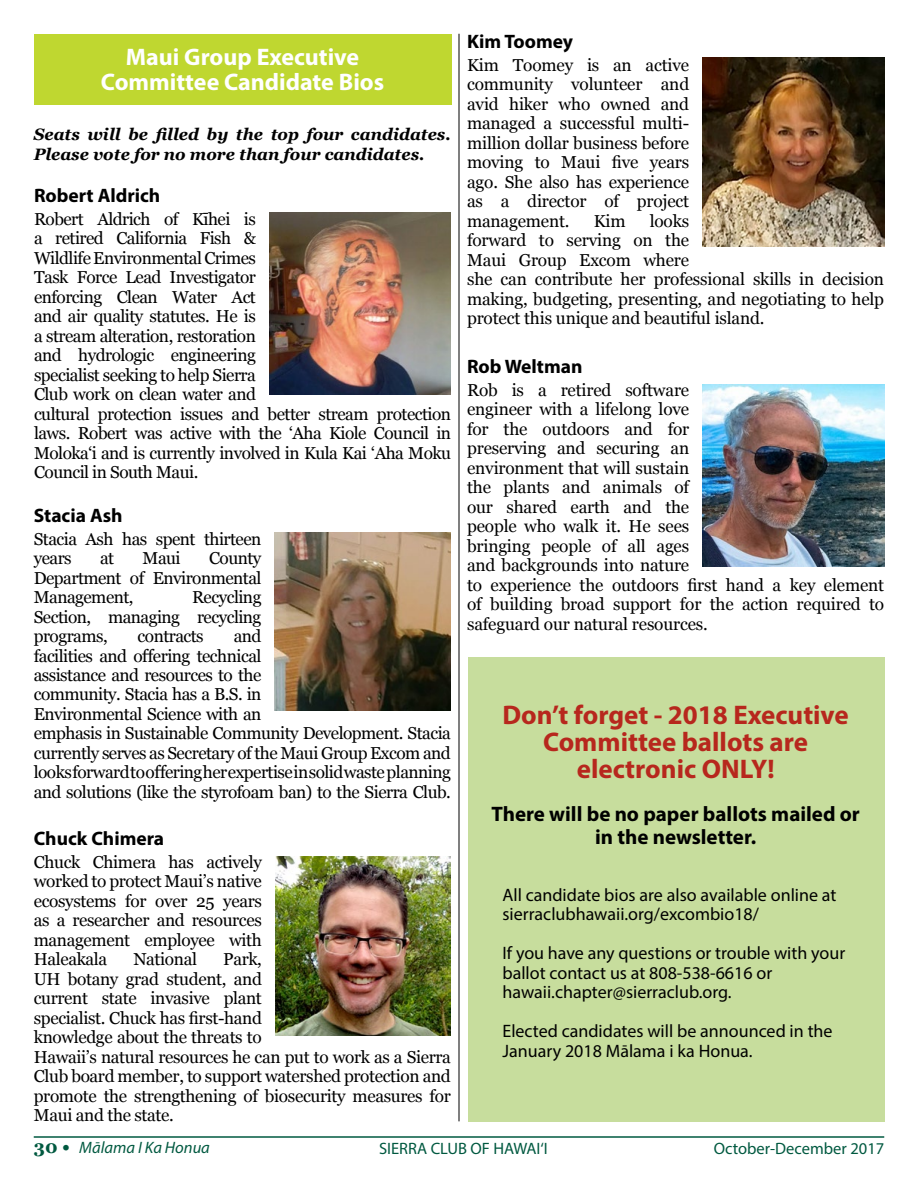
<style>
.page{position:relative;width:918px;height:1188px;background:#fff}
.page>*{position:absolute;margin:0;border:0;box-sizing:border-box;transform-origin:0 0}
.t1{font:700 27px/27px "Myriad Pro";color:#b7271d;text-align:center}
.t2{font:700 24px/25.5px "Myriad Pro";color:#fff;text-align:center}
.t3{font:700 21px/22.5px "Myriad Pro";color:#000;text-align:center}
.t4{font:700 19.5px "Myriad Pro";color:#000}
.t5{font:18px/19.5px "Myriad Pro";color:#000}
.t6{font:17.25px/19.5px "Georgia";letter-spacing:-.02em;color:#000}
.t7{font:italic 700 16.5px/19.5px "Georgia";color:#000}
.t8{font:16.5px "Myriad Pro";color:#005940}
.t9{font:italic 16.5px "Myriad Pro";color:#005940}
.s1{font-family:"Georgia";font-weight:700;font-style:normal;font-size:18px}
</style>
<div class="page">
<div style="left:468px;top:657px;width:416px;height:464px;background:#c7dd9d"></div>
<hr style="left:34px;top:1136px;width:850px;height:2px;background:#005940">
<img style="left:703px;top:58px;width:181px;height:189px">
<img style="left:703px;top:385px;width:181px;height:181px">
<img style="left:275px;top:856px;width:176px;height:179px">
<div style="left:34px;top:34px;width:417px;height:71px;background:#bfd730"></div>
<img style="left:269px;top:213px;width:182px;height:181px">
<img style="left:275px;top:532px;width:176px;height:179px">
<hr style="left:459px;top:34px;width:1px;height:1087px;background:#000">
<h2 class="t2" style="left:101px;top:43px;width:285px">Maui Group Executive<br>Committee Candidate Bios</h2>
<p class="t7" style="left:34px;top:124px;width:419px">Seats will be filled by the top four candidates.<br>Please vote for no more than four candidates.</p>
<p class="t4" style="left:34px;top:183px;width:128px">Robert Aldrich</p>
<p class="t6" style="left:34px;top:208px;width:419px">Robert Aldrich of Kīhei is<br>a retired California Fish &amp;<br>Wildlife Environmental Crimes<br>Task Force Lead Investigator<br>enforcing Clean Water Act<br>and air quality statutes. He is<br>a stream alteration, restoration<br>and hydrologic engineering<br>specialist seeking to help Sierra<br>Club work on clean water and<br>cultural protection issues and better stream protection laws. Robert was active with the ʻAha Kiole Council in Molokaʻi and is currently involved in Kula Kai ʻAha Moku Council in South Maui.</p>
<p class="t4" style="left:34px;top:503px;width:90px">Stacia Ash</p>
<p class="t6" style="left:34px;top:528px;width:229px">Stacia Ash has spent thirteen years</p>
<p class="t6" style="left:100px;top:548px;width:16px">at</p>
<p class="t6" style="left:143px;top:548px;width:40px">Maui</p>
<p class="t6" style="left:34px;top:548px;width:229px;text-align:justify;text-indent:175px">County Department of Environmental Management,</p>
<p class="t6" style="left:34px;top:587px;width:229px;text-align:justify;text-indent:158px">Recycling Section, managing recycling programs,</p>
<p class="t6" style="left:34px;top:626px;width:419px;text-indent:200px">and<br>facilities and offering technical<br>assistance and resources to the<br>community. Stacia has a B.S. in<br>Environmental Science with an<br>emphasis in Sustainable Community Development. Stacia currently serves as Secretary of the Maui Group Excom and looksforwardtoofferingherexpertiseinsolidwaste planning and solutions (like the styrofoam ban) to the Sierra Club.</p>
<p class="t6" style="left:138px;top:626px;width:68px">contracts</p>
<p class="t4" style="left:34px;top:826px;width:132px">Chuck Chimera</p>
<p class="t6" style="left:34px;top:851px;width:230px;text-align:justify">Chuck Chimera has actively worked to protect Maui’s native ecosystems for over 25 years as a researcher and resources management employee with Haleakala</p>
<p class="t6" style="left:34px;top:949px;width:419px;text-indent:189px">Park,<br>UH botany grad student, and<br>current state invasive plant<br>specialist. Chuck has first-hand<br>knowledge about the threats to<br>Hawaii’s natural resources he can put to work as a Sierra Club board member, to support watershed protection and promote the strengthening of biosecurity measures for Maui and the state.</p>
<p class="t6" style="left:133px;top:949px;width:65px">National</p>
<p class="t4" style="left:467px;top:29px;width:108px">Kim Toomey</p>
<p class="t6" style="left:467px;top:54px;width:224px;text-align:justify">Kim Toomey is an active community volunteer and avid hiker who owned and managed a successful multi&shy;million dollar business before moving to Maui five years ago. She also has experience as a director of project management.</p>
<p class="t6" style="left:467px;top:210px;width:419px;text-indent:183px">looks<br>forward to serving on the<br>Maui Group Excom where<br>she can contribute her professional skills in decision making, budgeting, presenting, and negotiating to help protect this unique and beautiful island.</p>
<p class="t4" style="left:467px;top:354px;width:117px">Rob Weltman</p>
<p class="t6" style="left:467px;top:379px;width:419px">Rob is a retired software<br>engineer with a lifelong love<br>for the outdoors and for<br>preserving and securing an<br>environment that will sustain<br>the plants and animals of<br>our shared earth and the<br>people who walk it. He sees<br>bringing people of all ages<br>and backgrounds into nature<br>to experience the outdoors first hand a key element of building broad support for the action required to safeguard our natural resources.</p>
<p class="t6" style="left:594px;top:210px;width:33px">Kim</p>
<h1 class="t1" style="left:503px;top:700px;width:348px">Don’t forget - 2018 Executive<br>Committee ballots are electronic ONLY!</h1>
<p class="t3" style="left:491px;top:802px;width:370px">There will be no paper ballots mailed or in the newsletter.</p>
<p class="t5" style="left:502px;top:885px;width:336px">All candidate bios are also available online at sierraclubhawaii.org/excombio18/</p>
<p class="t5" style="left:502px;top:943px;width:344px">If you have any questions or trouble with your ballot contact us at 808-538-6616 or hawaii.chapter@sierraclub.org.</p>
<p class="t5" style="left:502px;top:1021px;width:332px">Elected candidates will be announced in the<br>January 2018 Mālama i ka Honua.</p>
<p class="t9" style="left:34px;top:1137px;width:178px"><span class="s1">30 •</span> Mālama I Ka Honua</p>
<p class="t8" style="left:379px;top:1138px;width:170px">SIERRA CLUB OF HAWAI‘I</p>
<p class="t8" style="left:714px;top:1138px;width:172px">October-December 2017</p>
</div>
